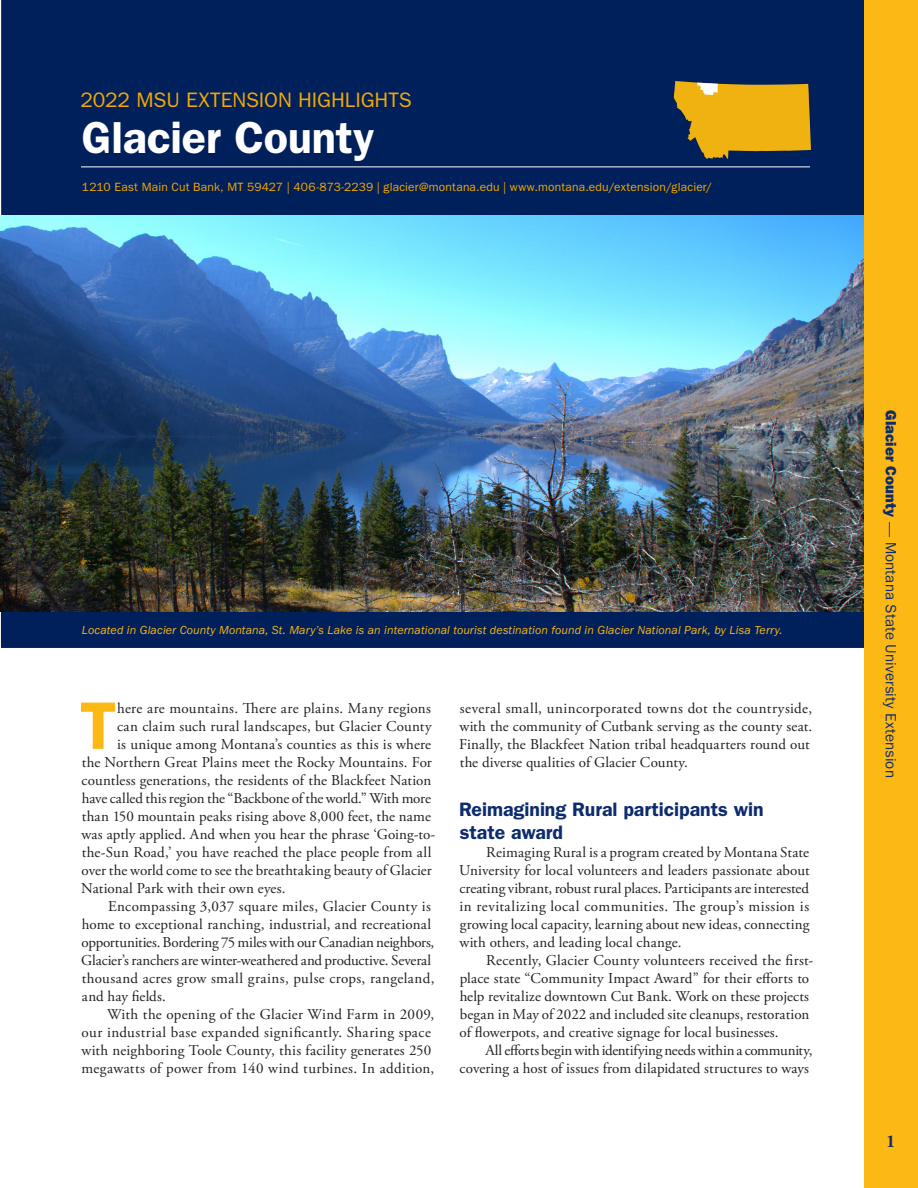
<style>
.page{position:relative;width:918px;height:1188px;background:#fff}
.page>*{position:absolute;margin:0;border:0;box-sizing:border-box;transform-origin:0 0}
.Body_1st_Paragraph_w{font:600 67.5px "ITC Franklin Gothic Std";color:#fcb814}
.H1_County_Name{font:600 45px "ITC Franklin Gothic Std";letter-spacing:-.01em;color:#fff}
._2019_Program_Highli{font:21px "ITC Franklin Gothic Std";letter-spacing:-.005em;color:#f6a800}
.H2_Multiple_Lines{font:600 19.5px/22.5px "ITC Franklin Gothic Std";color:#0d2b6d}
.t1{font:700 18px "Adobe Garamond Pro";color:#0d2b6d}
.Body{font:15px/18px "Adobe Garamond Pro";letter-spacing:.01em;color:#231f20}
.Body_1st_Paragraph_w-2{font:15px "Adobe Garamond Pro";letter-spacing:.01em;color:#231f20}
.Body_1st_Paragraph_w-3{font:15px "Adobe Garamond Pro";letter-spacing:-.015em;color:#231f20}
.Side_County_Name{font:15px "ITC Franklin Gothic Std";letter-spacing:.005em;color:#0d2b6d}
.Introduction_Photo_C{font:italic 12px "ITC Franklin Gothic Std";letter-spacing:.01em;color:#fcb814}
.Contact_People_Names{font:12px "ITC Franklin Gothic Std";letter-spacing:.01em;color:#f6a800}
.s1{font-family:"ITC Franklin Gothic Std Hvy"}
</style>
<div class="page">
<div style="left:1px;top:0;width:863px;height:648px;background:#00205b"></div>
<img style="left:1px;top:216px;width:863px;height:396px">
<hr style="left:81px;top:166px;width:729px;height:1px;background:#fff">
<svg style="left:674px;top:81px;width:137px;height:78px;background:#be9523"></svg>
<div style="left:864px;top:0;width:54px;height:1188px;background:#fcb814"></div>
<p class="_2019_Program_Highli" style="left:80px;top:87px;width:333px">2022 MSU EXTENSION HIGHLIGHTS</p>
<h1 class="H1_County_Name" style="left:82px;top:111px;width:294px">Glacier County</h1>
<p class="Contact_People_Names" style="left:82px;top:180px;width:632px">1210 East Main Cut Bank, MT 59427 | 406-873-2239 | glacier@montana.edu | www.montana.edu/extension/glacier/</p>
<p class="Introduction_Photo_C" style="left:82px;top:623px;width:702px">Located in Glacier County Montana, St. Mary’s Lake is an international tourist destination found in Glacier National Park, by Lisa Terry.</p>
<p class="Body_1st_Paragraph_w" style="left:80px;top:686px;width:38px">T</p>
<p class="Body_1st_Paragraph_w-2" style="left:117px;top:699px;width:315px">here are mountains. There are plains. Many regions</p>
<p class="Body_1st_Paragraph_w-2" style="left:117px;top:717px;width:316px">can claim such rural landscapes, but Glacier County</p>
<p class="Body_1st_Paragraph_w-2" style="left:117px;top:735px;width:316px">is unique among Montana’s counties as this is where</p>
<p class="Body_1st_Paragraph_w-2" style="left:82px;top:753px;width:352px">the Northern Great Plains meet the Rocky Mountains. For</p>
<p class="Body_1st_Paragraph_w-2" style="left:82px;top:771px;width:351px">countless generations, the residents of the Blackfeet Nation</p>
<p class="Body_1st_Paragraph_w-3" style="left:82px;top:789px;width:351px">have called this region the “Backbone of the world.” With more</p>
<p class="Body_1st_Paragraph_w-2" style="left:82px;top:807px;width:351px">than 150 mountain peaks rising above 8,000 feet, the name</p>
<p class="Body_1st_Paragraph_w-2" style="left:81px;top:825px;width:355px">was aptly applied. And when you hear the phrase ‘Going-to-</p>
<p class="Body_1st_Paragraph_w-2" style="left:82px;top:843px;width:351px">the-Sun Road,’ you have reached the place people from all</p>
<p class="Body_1st_Paragraph_w-2" style="left:82px;top:861px;width:352px">over the world come to see the breathtaking beauty of Glacier</p>
<p class="Body_1st_Paragraph_w-2" style="left:81px;top:879px;width:206px">National Park with their own eyes.</p>
<p class="Body" style="left:81px;top:898px;width:355px;text-indent:27px">Encompassing 3,037 square miles, Glacier County is home to exceptional ranching, industrial, and recreational opportunities. Bordering 75 miles with our Canadian neighbors, Glacier’s ranchers are winter-weathered and productive. Several thousand acres grow small grains, pulse crops, rangeland, and hay fields.</p>
<p class="Body" style="left:81px;top:1006px;width:354px;text-indent:26px">With the opening of the Glacier Wind Farm in 2009, our industrial base expanded significantly. Sharing space with neighboring Toole County, this facility generates 250 megawatts of power from 140 wind turbines. In addition,</p>
<p class="Body" style="left:459px;top:700px;width:355px">several small, unincorporated towns dot the countryside, with the community of Cutbank serving as the county seat.<br>Finally, the Blackfeet Nation tribal headquarters round out the diverse qualities of Glacier County.</p>
<h2 class="H2_Multiple_Lines" style="left:459px;top:798px;width:306px">Reimagining Rural participants win state award</h2>
<p class="Body" style="left:459px;top:844px;width:352px;text-align:justify;text-indent:27px">Reimaging Rural is a program created by Montana State University for local volunteers and leaders passionate about creating vibrant, robust rural places. Participants are interested in revitalizing local communities. The group’s mission is growing local capacity, learning about new ideas, connecting with others, and leading local change.</p>
<p class="Body" style="left:460px;top:952px;width:355px;text-indent:27px">Recently, Glacier County volunteers received the first&shy;place state “Community Impact Award” for their efforts to help revitalize downtown Cut Bank. Work on these projects began in May of 2022 and included site cleanups, restoration of flowerpots, and creative signage for local businesses.</p>
<p class="Body" style="left:460px;top:1042px;width:354px;text-align:right">All efforts begin with identifying needs within a community, covering a host of issues from dilapidated structures to ways</p>
<p class="Side_County_Name" style="left:900px;top:410px;width:369px;rotate:90deg"><span class="s1">Glacier County</span> — Montana State University Extension</p>
<p class="t1" style="left:886px;top:1131px;width:11px">1</p>
</div>
